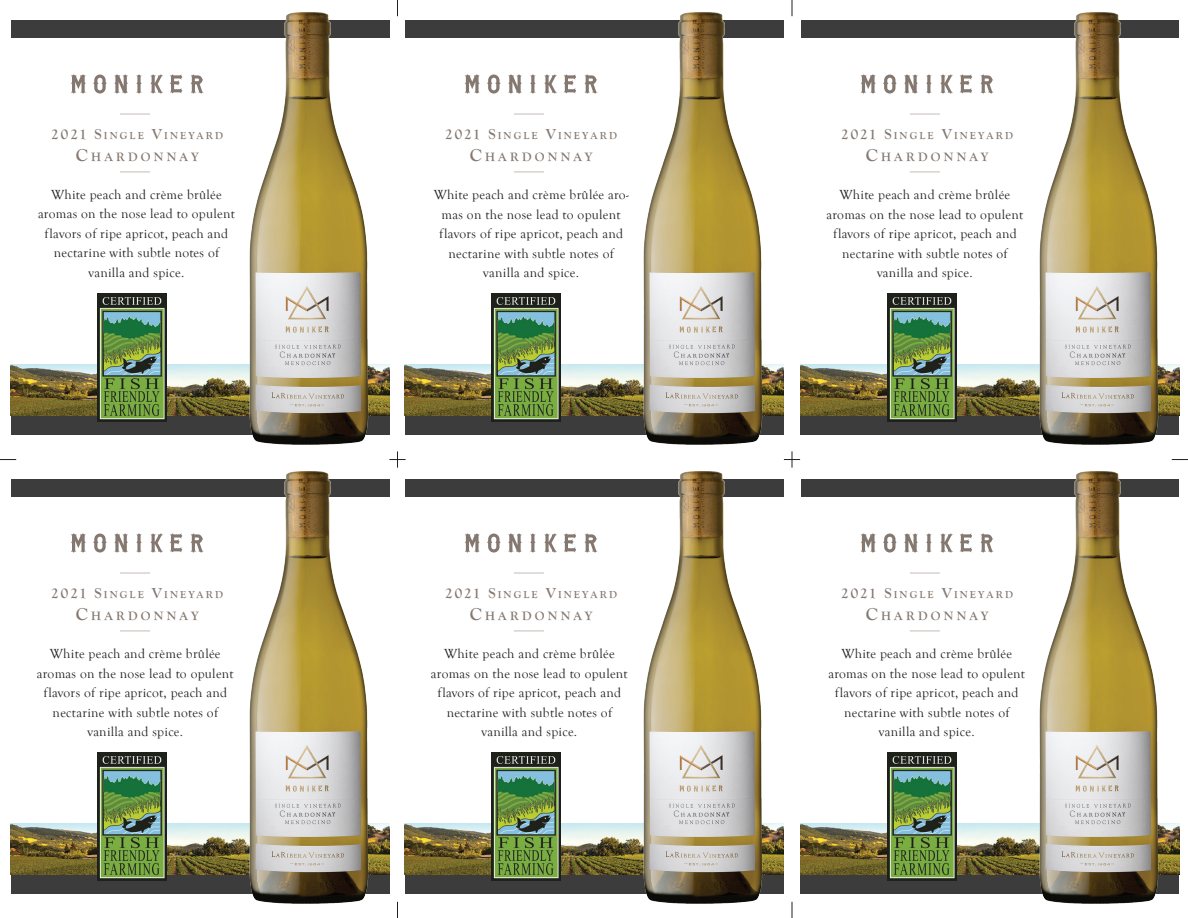
<style>
.page{position:relative;width:1188px;height:918px;background:#fff}
.page>*{position:absolute;margin:0;border:0;box-sizing:border-box;transform-origin:0 0}
.Body_text{font:13.5px/19.5px "Goudy Old Style T";letter-spacing:.02em;color:#231f20;text-align:center}
.t1{font:700 12.6px "Goudy Old Style T";letter-spacing:.255em;color:#847870}
.t2{font:700 10.5px "Goudy Old Style T";letter-spacing:.2em;color:#847870}
.s1{font-size:15px}
.s2{font-size:18px}
</style>
<div class="page">
<div style="left:11px;top:20px;width:378px;height:17px;background:#3c3c3c"></div>
<div style="left:11px;top:415px;width:378px;height:20px;background:#3c3c3c"></div>
<img style="left:11px;top:364px;width:378px;height:51px">
<img style="left:233px;top:12px;width:150px;height:892px">
<svg style="left:71px;top:75px;width:15px;height:19px"></svg>
<svg style="left:93px;top:75px;width:14px;height:19px"></svg>
<svg style="left:114px;top:75px;width:14px;height:19px"></svg>
<svg style="left:136px;top:75px;width:6px;height:19px"></svg>
<svg style="left:150px;top:75px;width:13px;height:19px"></svg>
<svg style="left:170px;top:74px;width:12px;height:20px"></svg>
<svg style="left:191px;top:75px;width:13px;height:19px"></svg>
<hr style="left:120px;top:113px;width:30px;height:2px;background:#d8d2ce">
<hr style="left:120px;top:171px;width:30px;height:2px;background:#d8d2ce">
<img style="left:98px;top:294px;width:69px;height:127px">
<div style="left:11px;top:479px;width:378px;height:17px;background:#3c3c3c"></div>
<svg style="left:11px;top:874px;width:378px;height:20px;background:#464239"></svg>
<img style="left:11px;top:823px;width:378px;height:51px">
<svg style="left:71px;top:534px;width:15px;height:19px"></svg>
<svg style="left:93px;top:534px;width:14px;height:19px"></svg>
<svg style="left:114px;top:534px;width:14px;height:19px"></svg>
<svg style="left:136px;top:534px;width:6px;height:19px"></svg>
<svg style="left:150px;top:534px;width:13px;height:19px"></svg>
<svg style="left:170px;top:533px;width:12px;height:20px"></svg>
<svg style="left:191px;top:534px;width:13px;height:19px"></svg>
<hr style="left:120px;top:572px;width:30px;height:2px;background:#d8d2ce">
<hr style="left:120px;top:630px;width:30px;height:2px;background:#d8d2ce">
<img style="left:98px;top:753px;width:69px;height:127px">
<div style="left:405px;top:20px;width:378px;height:17px;background:#3c3c3c"></div>
<div style="left:405px;top:415px;width:378px;height:20px;background:#3c3c3c"></div>
<img style="left:405px;top:364px;width:378px;height:51px">
<img style="left:627px;top:12px;width:150px;height:892px">
<svg style="left:465px;top:75px;width:15px;height:19px"></svg>
<svg style="left:487px;top:75px;width:14px;height:19px"></svg>
<svg style="left:508px;top:75px;width:14px;height:19px"></svg>
<svg style="left:530px;top:75px;width:6px;height:19px"></svg>
<svg style="left:544px;top:75px;width:13px;height:19px"></svg>
<svg style="left:564px;top:74px;width:12px;height:20px"></svg>
<svg style="left:584px;top:75px;width:14px;height:19px"></svg>
<hr style="left:514px;top:113px;width:30px;height:2px;background:#d8d2ce">
<hr style="left:514px;top:171px;width:30px;height:2px;background:#d8d2ce">
<img style="left:492px;top:294px;width:69px;height:127px">
<div style="left:405px;top:479px;width:378px;height:17px;background:#3c3c3c"></div>
<svg style="left:405px;top:874px;width:378px;height:20px;background:#464239"></svg>
<img style="left:405px;top:823px;width:378px;height:51px">
<svg style="left:465px;top:534px;width:15px;height:19px"></svg>
<svg style="left:487px;top:534px;width:14px;height:19px"></svg>
<svg style="left:508px;top:534px;width:14px;height:19px"></svg>
<svg style="left:530px;top:534px;width:6px;height:19px"></svg>
<svg style="left:544px;top:534px;width:13px;height:19px"></svg>
<svg style="left:564px;top:533px;width:12px;height:20px"></svg>
<svg style="left:584px;top:534px;width:14px;height:19px"></svg>
<hr style="left:514px;top:572px;width:30px;height:2px;background:#d8d2ce">
<hr style="left:514px;top:630px;width:30px;height:2px;background:#d8d2ce">
<img style="left:492px;top:753px;width:69px;height:127px">
<div style="left:801px;top:20px;width:378px;height:17px;background:#3c3c3c"></div>
<div style="left:801px;top:415px;width:378px;height:20px;background:#3c3c3c"></div>
<img style="left:801px;top:364px;width:378px;height:51px">
<img style="left:1023px;top:12px;width:150px;height:892px">
<svg style="left:861px;top:75px;width:15px;height:19px"></svg>
<svg style="left:883px;top:75px;width:14px;height:19px"></svg>
<svg style="left:904px;top:75px;width:14px;height:19px"></svg>
<svg style="left:926px;top:75px;width:6px;height:19px"></svg>
<svg style="left:940px;top:75px;width:13px;height:19px"></svg>
<svg style="left:960px;top:74px;width:12px;height:20px"></svg>
<svg style="left:980px;top:75px;width:14px;height:19px"></svg>
<hr style="left:910px;top:113px;width:30px;height:2px;background:#d8d2ce">
<hr style="left:910px;top:171px;width:30px;height:2px;background:#d8d2ce">
<img style="left:888px;top:294px;width:69px;height:127px">
<div style="left:801px;top:479px;width:378px;height:17px;background:#3c3c3c"></div>
<svg style="left:801px;top:874px;width:378px;height:20px;background:#464239"></svg>
<img style="left:801px;top:823px;width:378px;height:51px">
<svg style="left:861px;top:534px;width:15px;height:19px"></svg>
<svg style="left:883px;top:534px;width:14px;height:19px"></svg>
<svg style="left:904px;top:534px;width:14px;height:19px"></svg>
<svg style="left:926px;top:534px;width:6px;height:19px"></svg>
<svg style="left:940px;top:534px;width:13px;height:19px"></svg>
<svg style="left:960px;top:533px;width:12px;height:20px"></svg>
<svg style="left:980px;top:534px;width:14px;height:19px"></svg>
<hr style="left:910px;top:572px;width:30px;height:2px;background:#d8d2ce">
<hr style="left:910px;top:630px;width:30px;height:2px;background:#d8d2ce">
<img style="left:888px;top:753px;width:69px;height:127px">
<svg style="left:397px;top:902px;width:1px;height:16px"></svg>
<svg style="left:397px;top:0;width:1px;height:16px"></svg>
<svg style="left:792px;top:902px;width:1px;height:16px"></svg>
<svg style="left:792px;top:0;width:1px;height:16px"></svg>
<svg style="left:389px;top:451px;width:17px;height:17px"></svg>
<svg style="left:0;top:459px;width:16px;height:1px"></svg>
<svg style="left:784px;top:451px;width:16px;height:17px"></svg>
<svg style="left:1172px;top:459px;width:16px;height:1px"></svg>
<p class="t2" style="left:51px;top:130px;width:174px"><span class="s1">2021 S</span>INGLE <span class="s1">V</span>INEYARD</p>
<p class="t1" style="left:76px;top:150px;width:124px"><span class="s2">C</span>HARDONNAY</p>
<p class="Body_text" style="left:38px;top:185px;width:198px">White peach and crème brûlée aromas on the nose lead to opulent flavors of ripe apricot, peach and nectarine with subtle notes of vanilla and spice.</p>
<p class="t2" style="left:51px;top:589px;width:174px"><span class="s1">2021 S</span>INGLE <span class="s1">V</span>INEYARD</p>
<p class="t1" style="left:76px;top:609px;width:124px"><span class="s2">C</span>HARDONNAY</p>
<p class="Body_text" style="left:37px;top:644px;width:198px">White peach and crème brûlée aromas on the nose lead to opulent flavors of ripe apricot, peach and nectarine with subtle notes of vanilla and spice.</p>
<p class="t2" style="left:445px;top:130px;width:174px"><span class="s1">2021 S</span>INGLE <span class="s1">V</span>INEYARD</p>
<p class="t1" style="left:470px;top:150px;width:124px"><span class="s2">C</span>HARDONNAY</p>
<p class="Body_text" style="left:434px;top:185px;width:197px">White peach and crème brûlée aro&shy;mas on the nose lead to opulent flavors of ripe apricot, peach and nectarine with subtle notes of vanilla and spice.</p>
<p class="t2" style="left:445px;top:589px;width:174px"><span class="s1">2021 S</span>INGLE <span class="s1">V</span>INEYARD</p>
<p class="t1" style="left:470px;top:609px;width:124px"><span class="s2">C</span>HARDONNAY</p>
<p class="Body_text" style="left:431px;top:644px;width:198px">White peach and crème brûlée aromas on the nose lead to opulent flavors of ripe apricot, peach and nectarine with subtle notes of vanilla and spice.</p>
<p class="t2" style="left:841px;top:130px;width:174px"><span class="s1">2021 S</span>INGLE <span class="s1">V</span>INEYARD</p>
<p class="t1" style="left:866px;top:150px;width:124px"><span class="s2">C</span>HARDONNAY</p>
<p class="Body_text" style="left:827px;top:185px;width:198px">White peach and crème brûlée aromas on the nose lead to opulent flavors of ripe apricot, peach and nectarine with subtle notes of vanilla and spice.</p>
<p class="t2" style="left:841px;top:589px;width:174px"><span class="s1">2021 S</span>INGLE <span class="s1">V</span>INEYARD</p>
<p class="t1" style="left:866px;top:609px;width:124px"><span class="s2">C</span>HARDONNAY</p>
<p class="Body_text" style="left:828px;top:644px;width:198px">White peach and crème brûlée aromas on the nose lead to opulent flavors of ripe apricot, peach and nectarine with subtle notes of vanilla and spice.</p>
</div>
